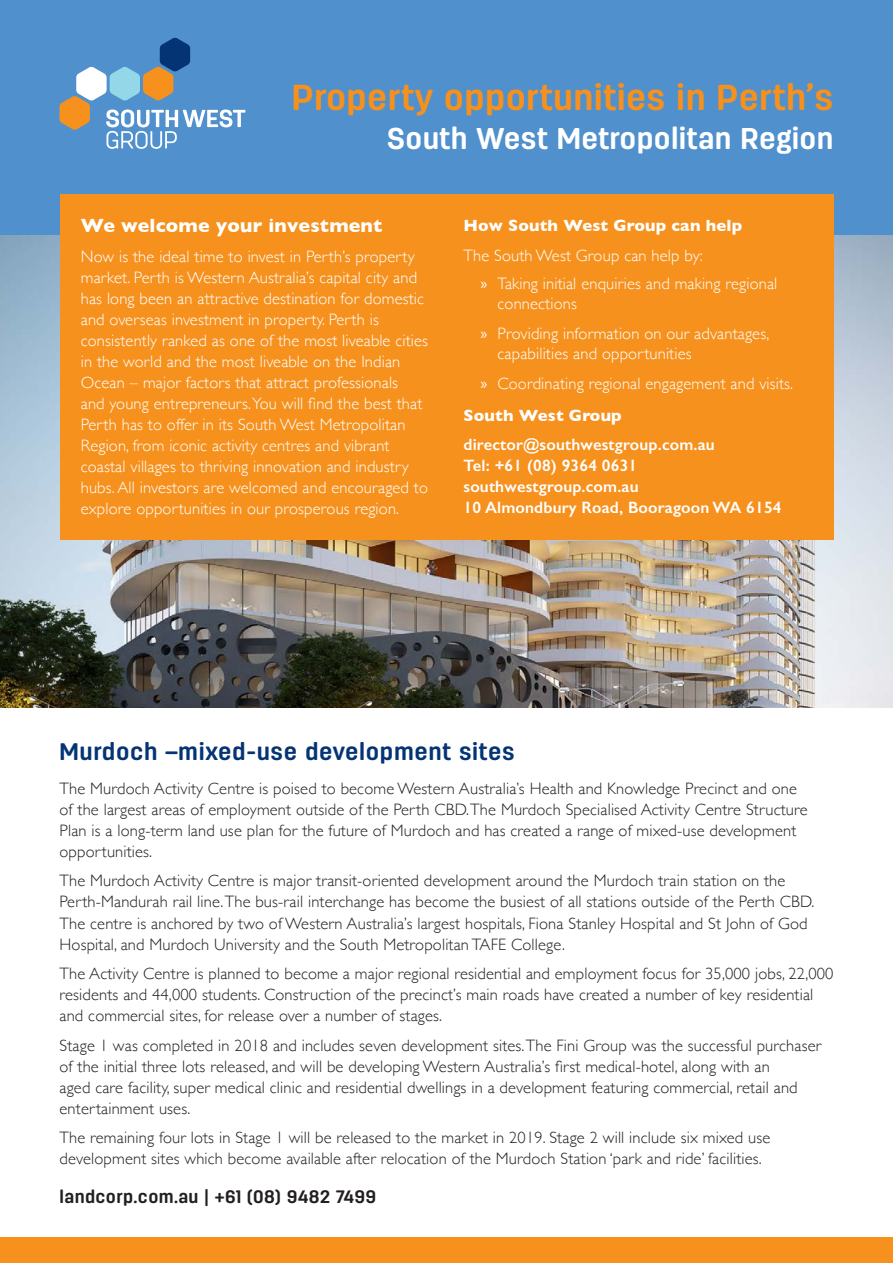
<style>
.page{position:relative;width:893px;height:1263px;background:#fff}
.page>*{position:absolute;margin:0;border:0;box-sizing:border-box;transform-origin:0 0}
.cover{font:700 36px "Antartida RD Ess";letter-spacing:.01em;color:#f6911e}
.cover-2{font:700 30px "Antartida RD Ess";letter-spacing:.01em;color:#fff}
.Heading{font:700 24px "Antartida RD Ess";letter-spacing:.025em;color:#053474}
.t1{font:700 19.5px "Gill Sans";letter-spacing:.01em;color:#fff}
.pre-sub-heading{font:700 18px "Antartida RD Ess";letter-spacing:.02em;color:#231f20}
.body{font:300 16.5px/21px "Gill Sans";letter-spacing:.01em;color:#231f20}
.t2{font:300 16.5px/21px "Gill Sans";letter-spacing:.01em;color:#fff}
.t3{font:600 16.5px/21px "Gill Sans";letter-spacing:.01em;color:#fff}
.t4{font:700 16.5px "Gill Sans";letter-spacing:.01em;color:#fff}
.s1{font-family:"Myriad Pro";font-weight:400}
</style>
<div class="page">
<img style="left:0;top:235px;width:893px;height:472px">
<div style="left:0;top:0;width:893px;height:235px;background:#5090cc"></div>
<div style="left:0;top:1237px;width:893px;height:26px;background:#f6911e"></div>
<svg style="left:60px;top:38px;width:185px;height:111px"></svg>
<div style="left:60px;top:194px;width:773px;height:345px;background:#f6911e"></div>
<p class="cover" style="left:292px;top:78px;width:543px">Property opportunities in Perth’s</p>
<p class="cover-2" style="left:387px;top:122px;width:448px">South West Metropolitan Region</p>
<p class="t1" style="left:81px;top:210px;width:303px">We welcome your investment</p>
<p class="t2" style="left:81px;top:245px;width:349px">Now is the ideal time to invest in Perth’s property market. Perth is Western Australia’s capital city and has long been an attractive destination for domestic and overseas investment in property. Perth is consistently ranked as one of the most liveable cities in the world and the most liveable on the Indian Ocean – major factors that attract professionals<br>and young entrepreneurs. You will find the best that Perth has to offer in its South West Metropolitan Region, from iconic activity centres and vibrant coastal villages to thriving innovation and industry hubs. All investors are welcomed and encouraged to explore opportunities in our prosperous region.</p>
<p class="t4" style="left:463px;top:212px;width:280px">How South West Group can help</p>
<p class="t2" style="left:480px;top:240px;width:298px;line-height:28.2px;text-indent:-17px">The South West Group can help by:<br><span class="s1">»</span> Taking initial enquiries and making regional</p>
<p class="t2" style="left:480px;top:287px;width:290px;line-height:30.5px;text-indent:17px">connections<br><span class="s1">»</span> Providing information on our advantages,</p>
<p class="t2" style="left:497px;top:342px;width:196px">capabilities and opportunities</p>
<p class="t2" style="left:480px;top:373px;width:314px"><span class="s1">»</span> Coordinating regional engagement and visits.</p>
<p class="t4" style="left:463px;top:402px;width:160px">South West Group</p>
<p class="t3" style="left:463px;top:434px;width:320px">director@southwestgroup.com.au<br>Tel: +61 (08) 9364 0631 southwestgroup.com.au<br>10 Almondbury Road, Booragoon WA 6154</p>
<p class="Heading" style="left:60px;top:738px;width:457px">Murdoch –mixed-use development sites</p>
<p class="body" style="left:60px;top:777px;width:750px">The Murdoch Activity Centre is poised to become Western Australia’s Health and Knowledge Precinct and one of the largest areas of employment outside of the Perth CBD. The Murdoch Specialised Activity Centre Structure Plan is a long-term land use plan for the future of Murdoch and has created a range of mixed-use development opportunities.</p>
<p class="body" style="left:60px;top:870px;width:756px">The Murdoch Activity Centre is major transit-oriented development around the Murdoch train station on the Perth-Mandurah rail line. The bus-rail interchange has become the busiest of all stations outside of the Perth CBD.<br>The centre is anchored by two of Western Australia’s largest hospitals, Fiona Stanley Hospital and St John of God Hospital, and Murdoch University and the South Metropolitan TAFE College.</p>
<p class="body" style="left:60px;top:962px;width:775px">The Activity Centre is planned to become a major regional residential and employment focus for 35,000 jobs, 22,000 residents and 44,000 students. Construction of the precinct’s main roads have created a number of key residential and commercial sites, for release over a number of stages.</p>
<p class="body" style="left:60px;top:1034px;width:763px">Stage 1 was completed in 2018 and includes seven development sites. The Fini Group was the successful purchaser of the initial three lots released, and will be developing Western Australia’s first medical-hotel, along with an<br>aged care facility, super medical clinic and residential dwellings in a development featuring commercial, retail and entertainment uses.</p>
<p class="body" style="left:60px;top:1126px;width:712px">The remaining four lots in Stage 1 will be released to the market in 2019. Stage 2 will include six mixed use development sites which become available after relocation of the Murdoch Station ‘park and ride’ facilities.</p>
<p class="pre-sub-heading" style="left:60px;top:1186px;width:318px">landcorp.com.au | +61 (08) 9482 7499</p>
</div>
